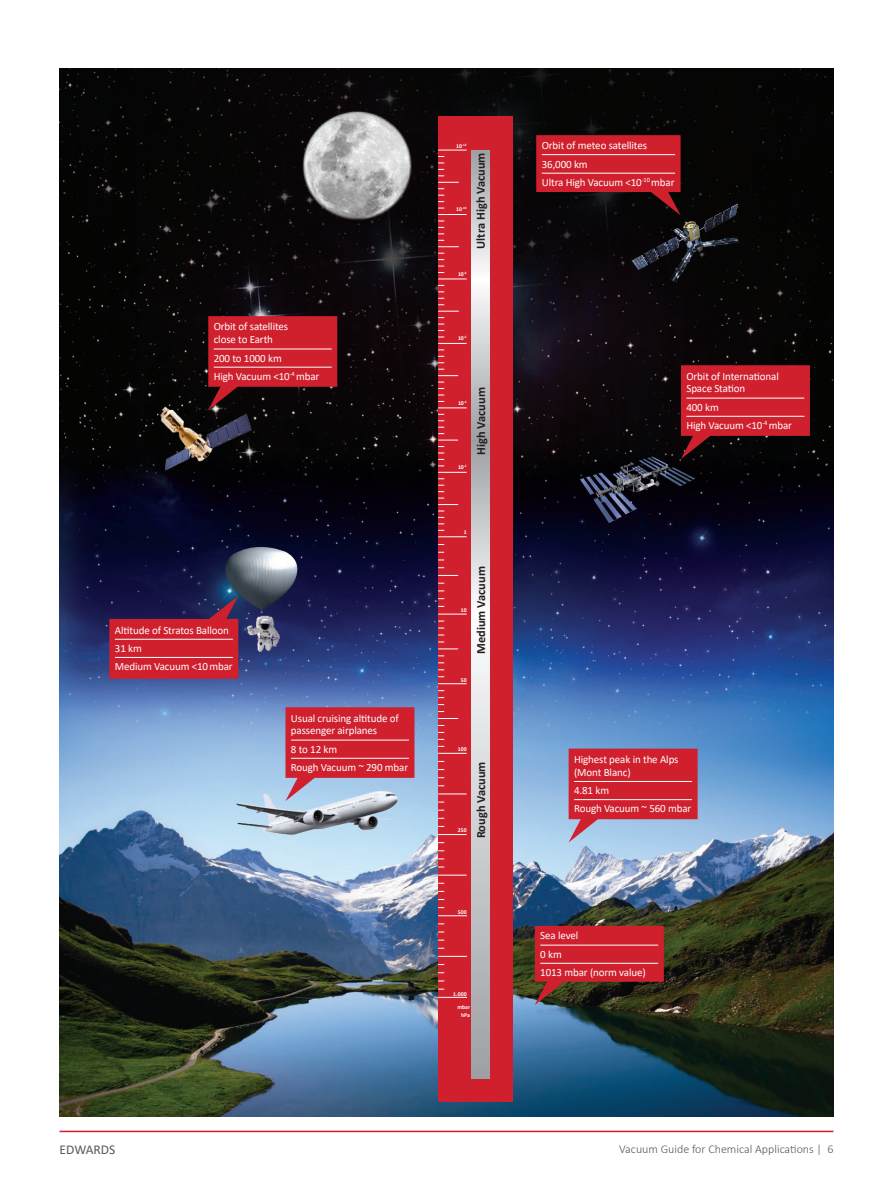
<style>
.page{position:relative;width:893px;height:1191px;background:#fff}
.page>*{position:absolute;margin:0;border:0;box-sizing:border-box;transform-origin:0 0}
.t1{font:13.5px "Calibri";color:#57585a}
.t2{font:700 12.45px "Calibri";color:#231f20}
.t3{font:300 12px "Calibri";color:#57585a}
.t4{font:11.1px/12.9px "Calibri";letter-spacing:-.01em;color:#fff}
.t5{font:700 5.85px "Calibri";color:#fff}
.t6{font:700 3.45px "Calibri";color:#fff}
.s1{font-size:5.85px}
</style>
<div class="page">
<hr style="left:60px;top:1130px;width:773px;height:2px;background:#d0202e">
<img style="left:60px;top:68px;width:773px;height:1049px">
<img style="left:284px;top:95px;width:144px;height:143px">
<img style="left:636px;top:457px;width:28px;height:15px">
<img style="left:247px;top:615px;width:33px;height:37px">
<img style="left:215px;top:547px;width:88px;height:66px">
<img style="left:144px;top:400px;width:111px;height:74px">
<img style="left:236px;top:751px;width:178px;height:123px">
<img style="left:632px;top:203px;width:107px;height:79px">
<svg style="left:536px;top:135px;width:145px;height:80px;background:#981a25"></svg>
<svg style="left:208px;top:316px;width:129px;height:94px;background:#a11c27"></svg>
<svg style="left:109px;top:595px;width:129px;height:84px;background:#9d2038"></svg>
<svg style="left:681px;top:365px;width:129px;height:94px;background:#a01b25"></svg>
<svg style="left:285px;top:707px;width:129px;height:94px;background:#c84b5c"></svg>
<svg style="left:568px;top:748px;width:130px;height:94px;background:#c4495b"></svg>
<svg style="left:535px;top:926px;width:129px;height:79px;background:#a12529"></svg>
<hr style="left:542px;top:154px;width:133px;height:1px;background:#fff">
<hr style="left:542px;top:173px;width:133px;height:1px;background:#fff">
<hr style="left:214px;top:348px;width:118px;height:1px;background:#fff">
<hr style="left:214px;top:367px;width:118px;height:1px;background:#fff">
<hr style="left:115px;top:639px;width:118px;height:1px;background:#fff">
<hr style="left:115px;top:657px;width:118px;height:1px;background:#fff">
<hr style="left:686px;top:398px;width:118px;height:1px;background:#fff">
<hr style="left:686px;top:416px;width:118px;height:1px;background:#fff">
<hr style="left:291px;top:739px;width:118px;height:1px;background:#fff">
<hr style="left:291px;top:758px;width:118px;height:1px;background:#fff">
<hr style="left:574px;top:781px;width:118px;height:1px;background:#fff">
<hr style="left:574px;top:799px;width:118px;height:1px;background:#fff">
<hr style="left:540px;top:944px;width:118px;height:1px;background:#fff">
<hr style="left:540px;top:963px;width:118px;height:1px;background:#fff">
<div style="left:438px;top:116px;width:75px;height:985px;background:#d0202e"></div>
<svg style="left:438px;top:997px;width:29px;height:1px"></svg>
<svg style="left:438px;top:956px;width:29px;height:1px"></svg>
<svg style="left:438px;top:915px;width:29px;height:1px"></svg>
<svg style="left:438px;top:874px;width:29px;height:1px"></svg>
<svg style="left:438px;top:834px;width:29px;height:1px"></svg>
<svg style="left:438px;top:793px;width:29px;height:1px"></svg>
<svg style="left:438px;top:753px;width:29px;height:1px"></svg>
<svg style="left:438px;top:683px;width:29px;height:1px"></svg>
<svg style="left:438px;top:369px;width:20px;height:7px"></svg>
<svg style="left:438px;top:240px;width:21px;height:7px"></svg>
<svg style="left:438px;top:427px;width:6px;height:7px"></svg>
<svg style="left:438px;top:298px;width:6px;height:7px"></svg>
<svg style="left:438px;top:485px;width:6px;height:7px"></svg>
<svg style="left:438px;top:356px;width:6px;height:7px"></svg>
<svg style="left:438px;top:227px;width:6px;height:7px"></svg>
<svg style="left:438px;top:163px;width:6px;height:13px"></svg>
<svg style="left:438px;top:472px;width:29px;height:7px"></svg>
<svg style="left:438px;top:414px;width:6px;height:7px"></svg>
<svg style="left:438px;top:343px;width:29px;height:7px"></svg>
<svg style="left:438px;top:285px;width:6px;height:7px"></svg>
<svg style="left:438px;top:150px;width:29px;height:7px"></svg>
<svg style="left:438px;top:530px;width:29px;height:7px"></svg>
<svg style="left:438px;top:401px;width:29px;height:7px"></svg>
<svg style="left:438px;top:208px;width:29px;height:13px"></svg>
<svg style="left:438px;top:459px;width:6px;height:7px"></svg>
<svg style="left:438px;top:266px;width:29px;height:13px"></svg>
<svg style="left:438px;top:517px;width:6px;height:7px"></svg>
<svg style="left:438px;top:324px;width:6px;height:13px"></svg>
<svg style="left:438px;top:195px;width:6px;height:7px"></svg>
<svg style="left:438px;top:498px;width:20px;height:13px"></svg>
<svg style="left:438px;top:440px;width:20px;height:13px"></svg>
<svg style="left:438px;top:382px;width:6px;height:13px"></svg>
<svg style="left:438px;top:311px;width:21px;height:7px"></svg>
<svg style="left:438px;top:253px;width:6px;height:7px"></svg>
<svg style="left:438px;top:182px;width:21px;height:7px"></svg>
<svg style="left:438px;top:575px;width:20px;height:1px"></svg>
<svg style="left:438px;top:648px;width:20px;height:1px"></svg>
<svg style="left:438px;top:614px;width:29px;height:7px"></svg>
<svg style="left:438px;top:718px;width:20px;height:1px"></svg>
<div style="left:471px;top:440px;width:19px;height:174px;background:linear-gradient(to bottom,#9d9ea3,#fcfcfc)"></div>
<div style="left:471px;top:614px;width:19px;height:464px;background:linear-gradient(to bottom,#fdfdfe,#9d9fa3)"></div>
<div style="left:471px;top:279px;width:19px;height:161px;background:linear-gradient(to bottom,#fcfdfd,#9e9fa3)"></div>
<div style="left:471px;top:150px;width:19px;height:129px;background:linear-gradient(to bottom,#9d9ea2,#fcfcfd)"></div>
<p class="t4" style="left:214px;top:320px;width:76px">Orbit of satellites close to Earth</p>
<p class="t4" style="left:214px;top:351px;width:70px">200 to 1000 km</p>
<p class="t4" style="left:214px;top:369px;width:107px">High Vacuum &lt;10<sup>-4</sup> mbar</p>
<p class="t4" style="left:115px;top:623px;width:116px">Altitude of Stratos Balloon</p>
<p class="t4" style="left:115px;top:641px;width:28px">31 km</p>
<p class="t4" style="left:115px;top:659px;width:119px">Medium Vacuum &lt;10mbar</p>
<p class="t6" style="left:456px;top:142px;width:12px"><span class="s1">10</span>-12</p>
<p class="t6" style="left:456px;top:206px;width:12px"><span class="s1">10</span>-10</p>
<p class="t2" style="left:472px;top:249px;width:97px;rotate:-90deg">Ultra High Vacuum</p>
<p class="t5" style="left:458px;top:270px;width:10px">10<sup>-8</sup></p>
<p class="t5" style="left:458px;top:334px;width:10px">10<sup>-6</sup></p>
<p class="t5" style="left:458px;top:398px;width:10px">10<sup>-4</sup></p>
<p class="t5" style="left:458px;top:463px;width:10px">10<sup>-2</sup></p>
<p class="t2" style="left:472px;top:455px;width:69px;rotate:-90deg">High Vacuum</p>
<p class="t5" style="left:464px;top:527px;width:4px">1</p>
<p class="t5" style="left:461px;top:606px;width:7px">10</p>
<p class="t5" style="left:461px;top:676px;width:7px">50</p>
<p class="t2" style="left:472px;top:654px;width:89px;rotate:-90deg">Medium Vacuum</p>
<p class="t4" style="left:542px;top:139px;width:107px">Orbit of meteo satellites</p>
<p class="t4" style="left:542px;top:157px;width:47px">36,000 km</p>
<p class="t4" style="left:542px;top:176px;width:134px">Ultra High Vacuum &lt;10<sup>-10</sup> mbar</p>
<p class="t4" style="left:686px;top:369px;width:94px">Orbit of International<br>Space Station</p>
<p class="t4" style="left:686px;top:400px;width:34px">400 km</p>
<p class="t4" style="left:686px;top:418px;width:107px">High Vacuum &lt;10<sup>-4</sup> mbar</p>
<p class="t4" style="left:291px;top:711px;width:109px">Usual cruising altitude of passenger airplanes</p>
<p class="t4" style="left:291px;top:742px;width:48px">8 to 12 km</p>
<p class="t4" style="left:291px;top:760px;width:119px">Rough Vacuum ~ 290 mbar</p>
<p class="t4" style="left:574px;top:752px;width:106px">Highest peak in the Alps (Mont Blanc)</p>
<p class="t4" style="left:574px;top:783px;width:37px">4.81 km</p>
<p class="t4" style="left:574px;top:801px;width:119px">Rough Vacuum ~ 560 mbar</p>
<p class="t5" style="left:458px;top:745px;width:10px">100</p>
<p class="t2" style="left:472px;top:838px;width:78px;rotate:-90deg">Rough Vacuum</p>
<p class="t5" style="left:458px;top:826px;width:10px">250</p>
<p class="t5" style="left:458px;top:908px;width:10px">500</p>
<p class="t5" style="left:453px;top:989px;width:15px">1.000</p>
<p class="t5" style="left:457px;top:1003px;width:14px">mbar</p>
<p class="t5" style="left:461px;top:1010px;width:10px">hPa</p>
<p class="t4" style="left:540px;top:929px;width:40px">Sea level</p>
<p class="t4" style="left:540px;top:947px;width:23px">0 km</p>
<p class="t4" style="left:540px;top:965px;width:107px">1013 mbar (norm value)</p>
<p class="t1" style="left:60px;top:1140px;width:57px">EDWARDS</p>
<p class="t3" style="left:619px;top:1141px;width:216px">Vacuum Guide for Chemical Applications | 6</p>
</div>
